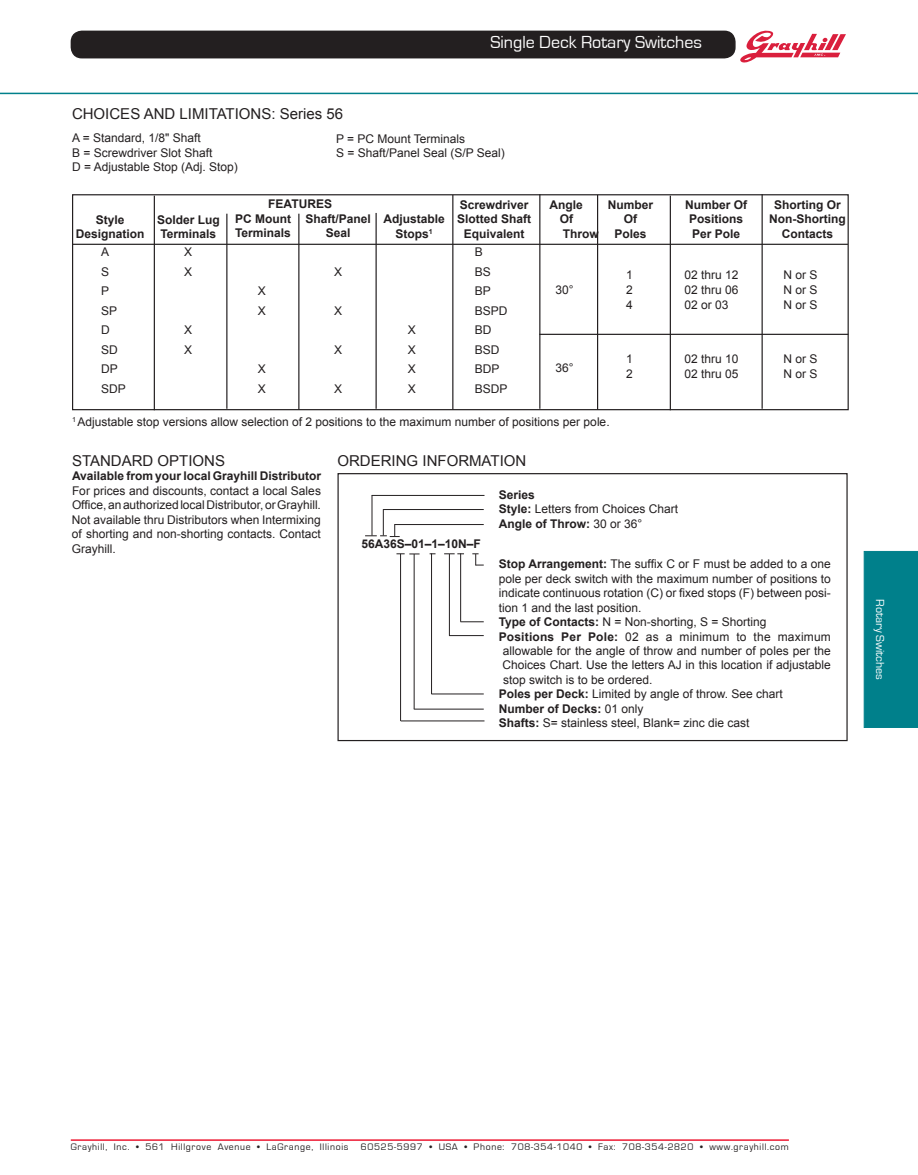
<style>
.page{position:relative;width:918px;height:1175px;background:#fff}
.page>*{position:absolute;margin:0;border:0;box-sizing:border-box;transform-origin:0 0}
.t1{font:18px "Eurostile";color:#fff}
.t2{font:15px "Arial";color:#231f20}
.t3{font:12px/14.4px "Arial";color:#231f20}
.t4{font:700 12px/14.4px "Arial";color:#231f20;text-align:center}
.t5{font:12px "Eurostile";color:#fff}
.t6{font:9.75px "Eurostile";letter-spacing:.07em;color:#231f20}
.s1{font-weight:700}
.s2{font-weight:400}
</style>
<div class="page">
<div style="left:71px;top:31px;width:664px;height:27px;background:#231f20;border-radius:10px"></div>
<div style="left:71px;top:31px;width:665px;height:27px;border:2px solid #231f20;border-radius:10px"></div>
<div style="left:864px;top:551px;width:54px;height:176px;background:#00808b"></div>
<hr style="left:71px;top:1139px;width:718px;height:1px;background:#ed1a33">
<hr style="left:0;top:93px;width:918px;height:1px;background:#00808b">
<svg style="left:740px;top:31px;width:106px;height:31px"></svg>
<div style="left:72px;top:194px;width:777px;height:216px;border:1px solid #231f20"></div>
<hr style="left:72px;top:244px;width:776px;height:1px;background:#231f20">
<hr style="left:539px;top:334px;width:309px;height:1px;background:#231f20">
<hr style="left:762px;top:194px;width:1px;height:215px;background:#231f20">
<hr style="left:670px;top:196px;width:1px;height:214px;background:#231f20">
<hr style="left:597px;top:195px;width:1px;height:214px;background:#231f20">
<hr style="left:539px;top:194px;width:1px;height:215px;background:#231f20">
<hr style="left:452px;top:195px;width:1px;height:214px;background:#231f20">
<hr style="left:376px;top:213px;width:1px;height:196px;background:#231f20">
<hr style="left:298px;top:214px;width:1px;height:195px;background:#231f20">
<hr style="left:226px;top:214px;width:1px;height:195px;background:#231f20">
<hr style="left:154px;top:196px;width:1px;height:214px;background:#231f20">
<div style="left:337px;top:473px;width:511px;height:268px;border:1px solid #231f20"></div>
<hr style="left:372px;top:495px;width:113px;height:1px;background:#231f20">
<hr style="left:395px;top:524px;width:89px;height:1px;background:#231f20">
<hr style="left:383px;top:509px;width:101px;height:1px;background:#231f20">
<hr style="left:449px;top:635px;width:35px;height:1px;background:#231f20">
<svg style="left:460px;top:621px;width:24px;height:1px"></svg>
<svg style="left:365px;top:509px;width:35px;height:28px"></svg>
<hr style="left:372px;top:495px;width:1px;height:40px;background:#231f20">
<svg style="left:444px;top:553px;width:20px;height:1px"></svg>
<svg style="left:472px;top:553px;width:12px;height:12px"></svg>
<hr style="left:460px;top:553px;width:1px;height:68px;background:#231f20">
<hr style="left:449px;top:554px;width:1px;height:81px;background:#231f20">
<hr style="left:431px;top:553px;width:1px;height:141px;background:#231f20">
<hr style="left:414px;top:708px;width:70px;height:1px;background:#231f20">
<hr style="left:414px;top:554px;width:1px;height:155px;background:#231f20">
<hr style="left:432px;top:693px;width:52px;height:1px;background:#231f20">
<svg style="left:396px;top:553px;width:24px;height:1px"></svg>
<hr style="left:400px;top:554px;width:1px;height:167px;background:#231f20">
<hr style="left:401px;top:720px;width:83px;height:1px;background:#231f20">
<p class="t2" style="left:72px;top:104px;width:21px">Choicesa</p>
<p class="t2" style="left:154px;top:104px;width:43px">nd Limitatio</p>
<p class="t2" style="left:251px;top:104px;width:94px">ns : Series 56</p>
<h1 class="t1" style="left:490px;top:32px;width:213px">Single Deck Rotary Switches</h1>
<p class="t3" style="left:72px;top:131px;width:167px">A = Standard, 1/8" Shaft<br>B = Screwdriver Slot Shaft<br>D = Adjustable Stop (Adj. Stop)</p>
<p class="t3" style="left:336px;top:131px;width:170px">P = PC Mount Terminals<br>S = Shaft/Panel Seal (S/P Seal)</p>
<p class="t4" style="left:76px;top:213px;width:70px">Style<br>Designation</p>
<p class="t4" style="left:157px;top:213px;width:64px;text-align:left">Solder Lug<br>Terminals</p>
<p class="t4" style="left:268px;top:197px;width:65px">FEATURES</p>
<p class="t4" style="left:235px;top:212px;width:57px;text-align:left">PC Mount<br>Terminals</p>
<p class="t4" style="left:305px;top:212px;width:67px">Shaft/Panel<br>Seal</p>
<p class="t4" style="left:384px;top:212px;width:63px">Adjustable<br>Stops<sup>1</sup></p>
<p class="t4" style="left:457px;top:198px;width:76px">Screwdriver<br>Slotted Shaft<br>Equivalent</p>
<p class="t4" style="left:549px;top:198px;width:35px">Angle</p>
<p class="t4" style="left:608px;top:198px;width:47px">Number</p>
<p class="t4" style="left:685px;top:198px;width:64px">Number Of</p>
<p class="t4" style="left:774px;top:198px;width:68px">Shorting Or</p>
<p class="t4" style="left:560px;top:212px;width:15px">Of</p>
<p class="t4" style="left:624px;top:212px;width:15px">Of</p>
<p class="t4" style="left:689px;top:212px;width:56px">Positions</p>
<p class="t4" style="left:769px;top:212px;width:78px">Non-Shorting</p>
<p class="t4" style="left:563px;top:227px;width:37px">Throw</p>
<p class="t4" style="left:615px;top:227px;width:34px">Poles</p>
<p class="t4" style="left:692px;top:227px;width:50px">Per Pole</p>
<p class="t4" style="left:782px;top:227px;width:53px">Contacts</p>
<p class="t3" style="left:101px;top:245px;width:10px">A</p>
<p class="t3" style="left:184px;top:245px;width:10px">X</p>
<p class="t3" style="left:475px;top:245px;width:10px">B</p>
<p class="t3" style="left:101px;top:265px;width:10px">S</p>
<p class="t3" style="left:184px;top:265px;width:10px">X</p>
<p class="t3" style="left:334px;top:265px;width:10px">X</p>
<p class="t3" style="left:475px;top:265px;width:18px">BS</p>
<p class="t3" style="left:101px;top:284px;width:10px">P</p>
<p class="t3" style="left:258px;top:284px;width:10px">X</p>
<p class="t3" style="left:475px;top:284px;width:18px">BP</p>
<p class="t3" style="left:101px;top:304px;width:18px">SP</p>
<p class="t3" style="left:258px;top:304px;width:10px">X</p>
<p class="t3" style="left:334px;top:304px;width:10px">X</p>
<p class="t3" style="left:475px;top:304px;width:34px">BSPD</p>
<p class="t3" style="left:101px;top:323px;width:10px">D</p>
<p class="t3" style="left:408px;top:323px;width:10px">X</p>
<p class="t3" style="left:101px;top:343px;width:18px">SD</p>
<p class="t3" style="left:184px;top:343px;width:10px">X</p>
<p class="t3" style="left:334px;top:343px;width:10px">X</p>
<p class="t3" style="left:408px;top:343px;width:10px">X</p>
<p class="t3" style="left:475px;top:343px;width:26px">BSD</p>
<p class="t3" style="left:101px;top:362px;width:18px">DP</p>
<p class="t3" style="left:258px;top:362px;width:10px">X</p>
<p class="t3" style="left:408px;top:362px;width:10px">X</p>
<p class="t3" style="left:475px;top:362px;width:26px">BDP</p>
<p class="t3" style="left:101px;top:382px;width:26px">SDP</p>
<p class="t3" style="left:258px;top:382px;width:10px">X</p>
<p class="t3" style="left:334px;top:382px;width:10px">X</p>
<p class="t3" style="left:408px;top:382px;width:10px">X</p>
<p class="t3" style="left:475px;top:382px;width:34px">BSDP</p>
<p class="t3" style="left:72px;top:414px;width:539px"><sup>1</sup> Adjustable stop versions allow selection of 2 positions to the maximum number of positions per pole.</p>
<p class="t2" style="left:338px;top:451px;width:23px">Ordering</p>
<p class="t2" style="left:423px;top:451px;width:16px">Informa</p>
<p class="t2" style="left:491px;top:451px;width:19px">tion</p>
<p class="t3" style="left:626px;top:267px;width:8px">1</p>
<p class="t3" style="left:685px;top:267px;width:56px">02 thru 12</p>
<p class="t3" style="left:784px;top:267px;width:36px">N or S</p>
<p class="t3" style="left:626px;top:282px;width:8px">2</p>
<p class="t3" style="left:685px;top:282px;width:56px">02 thru 06</p>
<p class="t3" style="left:784px;top:282px;width:36px">N or S</p>
<p class="t3" style="left:626px;top:297px;width:8px">4</p>
<p class="t3" style="left:685px;top:297px;width:46px">02 or 03</p>
<p class="t3" style="left:784px;top:297px;width:36px">N or S</p>
<p class="t3" style="left:556px;top:283px;width:20px">30°</p>
<p class="t3" style="left:184px;top:323px;width:10px">X</p>
<p class="t3" style="left:475px;top:323px;width:18px">BD</p>
<p class="t3" style="left:626px;top:351px;width:8px">1</p>
<p class="t3" style="left:685px;top:351px;width:56px">02 thru 10</p>
<p class="t3" style="left:784px;top:351px;width:36px">N or S</p>
<p class="t3" style="left:626px;top:366px;width:8px">2</p>
<p class="t3" style="left:685px;top:366px;width:56px">02 thru 05</p>
<p class="t3" style="left:784px;top:366px;width:36px">N or S</p>
<p class="t3" style="left:556px;top:361px;width:19px">36°</p>
<p class="t2" style="left:72px;top:451px;width:30px">Standard</p>
<p class="t2" style="left:158px;top:451px;width:41px">Options</p>
<p class="t4" style="left:72px;top:469px;width:251px">Available from your local Grayhill Distributor</p>
<p class="t3" style="left:72px;top:483px;width:251px;text-align:justify">For prices and discounts, contact a local Sales Office,anauthorizedlocalDistributor,orGrayhill.<br>Not available thru Distributors when Intermixing of shorting and non-shorting contacts. Contact Grayhill.</p>
<p class="t3" style="left:499px;top:487px;width:181px"><span class="s1">Series<br>Style:</span> Letters from Choices Chart<br><span class="s1">Angle of Throw:</span> 30 or 36°</p>
<p class="t4" style="left:361px;top:537px;width:121px">56A36S–01–1–10N–F</p>
<p class="t3" style="left:499px;top:557px;width:334px"><span class="s1">Stop Arrangement:</span> The suffix C or F must be added to a one</p>
<p class="t3" style="left:499px;top:571px;width:334px">pole per deck switch with the maximum number of positions to</p>
<p class="t3" style="left:499px;top:586px;width:334px">indicate continuous rotation (C) or fixed stops (F) between posi-</p>
<p class="t3" style="left:499px;top:600px;width:144px">tion 1 and the last position.</p>
<p class="t3" style="left:499px;top:615px;width:269px"><span class="s1">Type of Contacts:</span> N = Non-shorting, S = Shorting</p>
<p class="t3" style="left:499px;top:629px;width:334px"><span class="s1">Positions Per Pole:</span> 02 as a minimum to the maximum</p>
<p class="t3" style="left:503px;top:643px;width:330px">allowable for the angle of throw and number of poles per the</p>
<p class="t3" style="left:503px;top:658px;width:330px">Choices Chart. Use the letters AJ in this location if adjustable</p>
<p class="t3" style="left:503px;top:672px;width:151px">stop switch is to be ordered.</p>
<p class="t3" style="left:499px;top:687px;width:286px"><span class="s1">Poles per Deck:</span> Limited by angle of throw. See chart</p>
<p class="t4" style="left:499px;top:701px;width:146px">Number of Decks: <span class="s2">01 only</span></p>
<p class="t3" style="left:499px;top:715px;width:252px"><span class="s1">Shafts:</span> S= stainless steel, Blank= zinc die cast</p>
<p class="t5" style="left:887px;top:599px;width:82px;rotate:90deg">Rotary Switches</p>
<p class="t6" style="left:71px;top:1141px;width:279px">Grayhill, Inc. • 561 Hillgrove Avenue • LaGrange, Illinois</p>
<p class="t6" style="left:361px;top:1141px;width:429px">60525-5997 • USA • Phone: 708-354-1040 • Fax: 708-354-2820 • www.grayhill.com</p>
</div>
